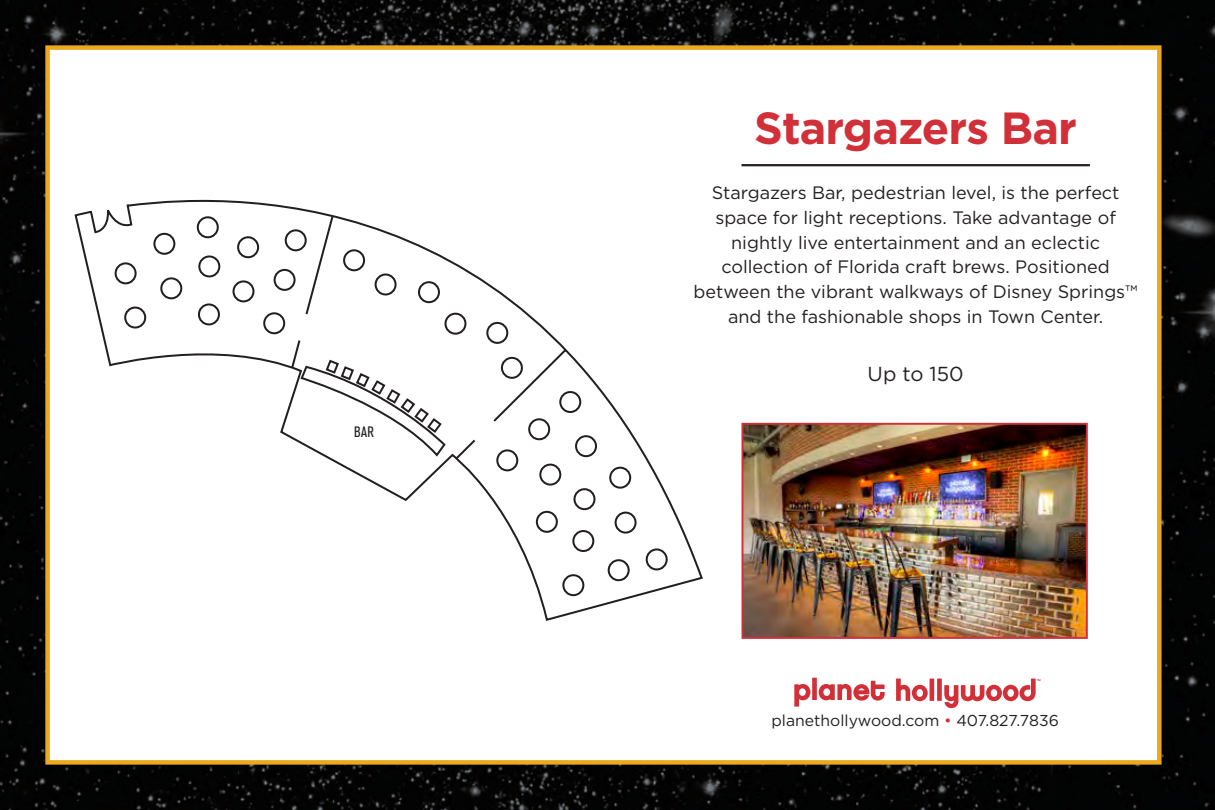
<style>
.page{position:relative;width:1215px;height:810px;background:#fff}
.page>*{position:absolute;margin:0;border:0;box-sizing:border-box;transform-origin:0 0}
.t1{font:700 45px "Gotham";letter-spacing:-.02em;color:#d23038}
.t2{font:20.25px "Gotham";color:#231f20}
.t3{font:18px/24.8px "Gotham";color:#231f20;text-align:center}
.t4{font:15.75px "Gotham";color:#231f20}
.t5{font:condensed 15.08px "Akzidenz Grotesk BE";color:#231f20}
.s1{color:#d23038}
</style>
<div class="page">
<img style="left:0;top:0;width:1215px;height:810px">
<div style="left:45px;top:45px;width:1117px;height:720px;background:#fff;border:4px solid #eda91e"></div>
<hr style="left:742px;top:164px;width:348px;height:2px;background:#231f20">
<svg style="left:896px;top:679px;width:32px;height:22px"></svg>
<div style="left:812px;top:678px;width:5px;height:22px;background:#d23038"></div>
<svg style="left:794px;top:684px;width:16px;height:23px"></svg>
<div style="left:937px;top:679px;width:5px;height:22px;background:#d23038"></div>
<hr style="left:930px;top:679px;width:4px;height:22px;background:#d23038">
<svg style="left:819px;top:681px;width:66px;height:20px"></svg>
<svg style="left:944px;top:679px;width:97px;height:29px"></svg>
<svg style="left:74px;top:200px;width:629px;height:421px"></svg>
<svg style="left:290px;top:214px;width:45px;height:156px"></svg>
<img style="left:745px;top:426px;width:340px;height:210px">
<div style="left:742px;top:423px;width:346px;height:216px;border:2px solid #d23038"></div>
<p class="t5" style="left:354px;top:423px;width:21px">BAR</p>
<p class="t1" style="left:754px;top:102px;width:324px">Stargazers Bar</p>
<p class="t3" style="left:694px;top:180px;width:446px">Stargazers Bar, pedestrian level, is the perfect space for light receptions. Take advantage of nightly live entertainment and an eclectic collection of Florida craft brews. Positioned between the vibrant walkways of Disney Springs™ and the fashionable shops in Town Center.</p>
<p class="t2" style="left:868px;top:363px;width:98px">Up to 150</p>
<p class="t4" style="left:772px;top:712px;width:289px">planethollywood.com <span class="s1">•</span> 407.827.7836</p>
</div>
